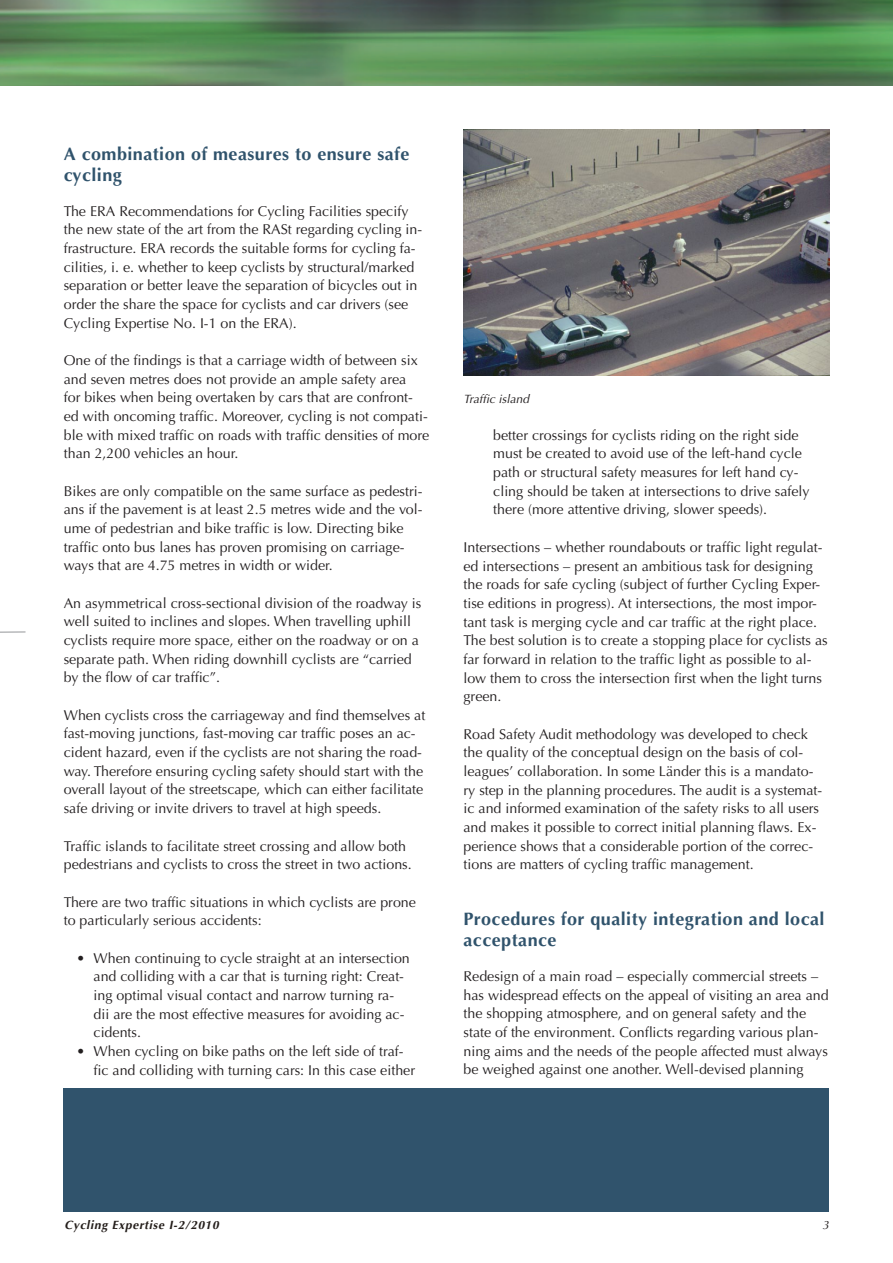
<style>
.page{position:relative;width:893px;height:1263px;background:#fff}
.page>*{position:absolute;margin:0;border:0;box-sizing:border-box;transform-origin:0 0}
.t1{font:700 18px/21px "Optima";letter-spacing:.025em;color:#30536c}
.t2{font:14.25px/18.6px "Optima";color:#231f20}
.t3{font:italic 700 12px "Optima";letter-spacing:.05em;color:#241e1b}
.t4{font:italic 12px "Optima";color:#231f20}
</style>
<div class="page">
<img style="left:0;top:0;width:893px;height:85px">
<div style="left:64px;top:1089px;width:765px;height:123px;background:#30536c"></div>
<svg style="left:0;top:632px;width:26px;height:1px"></svg>
<img style="left:463px;top:130px;width:366px;height:245px">
<p class="t1" style="left:64px;top:143px;width:347px">A combination of measures to ensure safe cycling</p>
<p class="t2" style="left:64px;top:202px;width:360px">The ERA Recommendations for Cycling Facilities specify the new state of the art from the RASt regarding cycling in&shy;frastructure. ERA records the suitable forms for cycling fa&shy;cilities, i. e. whether to keep cyclists by structural/marked separation or better leave the separation of bicycles out in order the share the space for cyclists and car drivers (see Cycling Expertise No. I-1 on the ERA).</p>
<p class="t2" style="left:64px;top:351px;width:367px">One of the findings is that a carriage width of between six and seven metres does not provide an ample safety area<br>for bikes when being overtaken by cars that are confront&shy;ed with oncoming traffic. Moreover, cycling is not compati&shy;ble with mixed traffic on roads with traffic densities of more than 2,200 vehicles an hour.</p>
<p class="t2" style="left:64px;top:482px;width:360px">Bikes are only compatible on the same surface as pedestri&shy;ans if the pavement is at least 2.5 metres wide and the vol&shy;ume of pedestrian and bike traffic is low. Directing bike traffic onto bus lanes has proven promising on carriage&shy;ways that are 4.75 metres in width or wider.</p>
<p class="t2" style="left:64px;top:594px;width:359px">An asymmetrical cross-sectional division of the roadway is well suited to inclines and slopes. When travelling uphill cyclists require more space, either on the roadway or on a separate path. When riding downhill cyclists are “carried by the flow of car traffic”.</p>
<p class="t2" style="left:64px;top:706px;width:363px">When cyclists cross the carriageway and find themselves at fast-moving junctions, fast-moving car traffic poses an ac&shy;cident hazard, even if the cyclists are not sharing the road&shy;way. Therefore ensuring cycling safety should start with the overall layout of the streetscape, which can either facilitate safe driving or invite drivers to travel at high speeds.</p>
<p class="t2" style="left:64px;top:836px;width:349px">Traffic islands to facilitate street crossing and allow both pedestrians and cyclists to cross the street in two actions.</p>
<p class="t2" style="left:64px;top:892px;width:354px">There are two traffic situations in which cyclists are prone to particularly serious accidents:</p>
<p class="t2" style="left:94px;top:948px;width:318px;text-indent:-17px">• When continuing to cycle straight at an intersection and colliding with a car that is turning right: Creat&shy;ing optimal visual contact and narrow turning ra&shy;dii are the most effective measures for avoiding ac&shy;cidents.</p>
<p class="t2" style="left:94px;top:1042px;width:323px;text-indent:-17px">• When cycling on bike paths on the left side of traf&shy;fic and colliding with turning cars: In this case either</p>
<p class="t4" style="left:463px;top:392px;width:67px">Traffic island</p>
<p class="t2" style="left:493px;top:426px;width:318px">better crossings for cyclists riding on the right side must be created to avoid use of the left-hand cycle path or structural safety measures for left hand cy&shy;cling should be taken at intersections to drive safely there (more attentive driving, slower speeds).</p>
<p class="t2" style="left:463px;top:538px;width:366px">Intersections – whether roundabouts or traffic light regulat&shy;ed intersections – present an ambitious task for designing the roads for safe cycling (subject of further Cycling Exper&shy;tise editions in progress). At intersections, the most impor&shy;tant task is merging cycle and car traffic at the right place.<br>The best solution is to create a stopping place for cyclists as far forward in relation to the traffic light as possible to al&shy;low them to cross the intersection first when the light turns green.</p>
<p class="t2" style="left:463px;top:725px;width:360px">Road Safety Audit methodology was developed to check the quality of the conceptual design on the basis of col&shy;leagues’ collaboration. In some Länder this is a mandato&shy;ry step in the planning procedures. The audit is a systemat&shy;ic and informed examination of the safety risks to all users and makes it possible to correct initial planning flaws. Ex&shy;perience shows that a considerable portion of the correc&shy;tions are matters of cycling traffic management.</p>
<p class="t1" style="left:463px;top:909px;width:363px">Procedures for quality integration and local acceptance</p>
<p class="t2" style="left:463px;top:967px;width:367px">Redesign of a main road – especially commercial streets – has widespread effects on the appeal of visiting an area and the shopping atmosphere, and on general safety and the state of the environment. Conflicts regarding various plan&shy;ning aims and the needs of the people affected must always be weighed against one another. Well-devised planning</p>
<p class="t3" style="left:64px;top:1218px;width:156px">Cycling Expertise I-2/2010</p>
<p class="t4" style="left:822px;top:1218px;width:8px">3</p>
</div>
